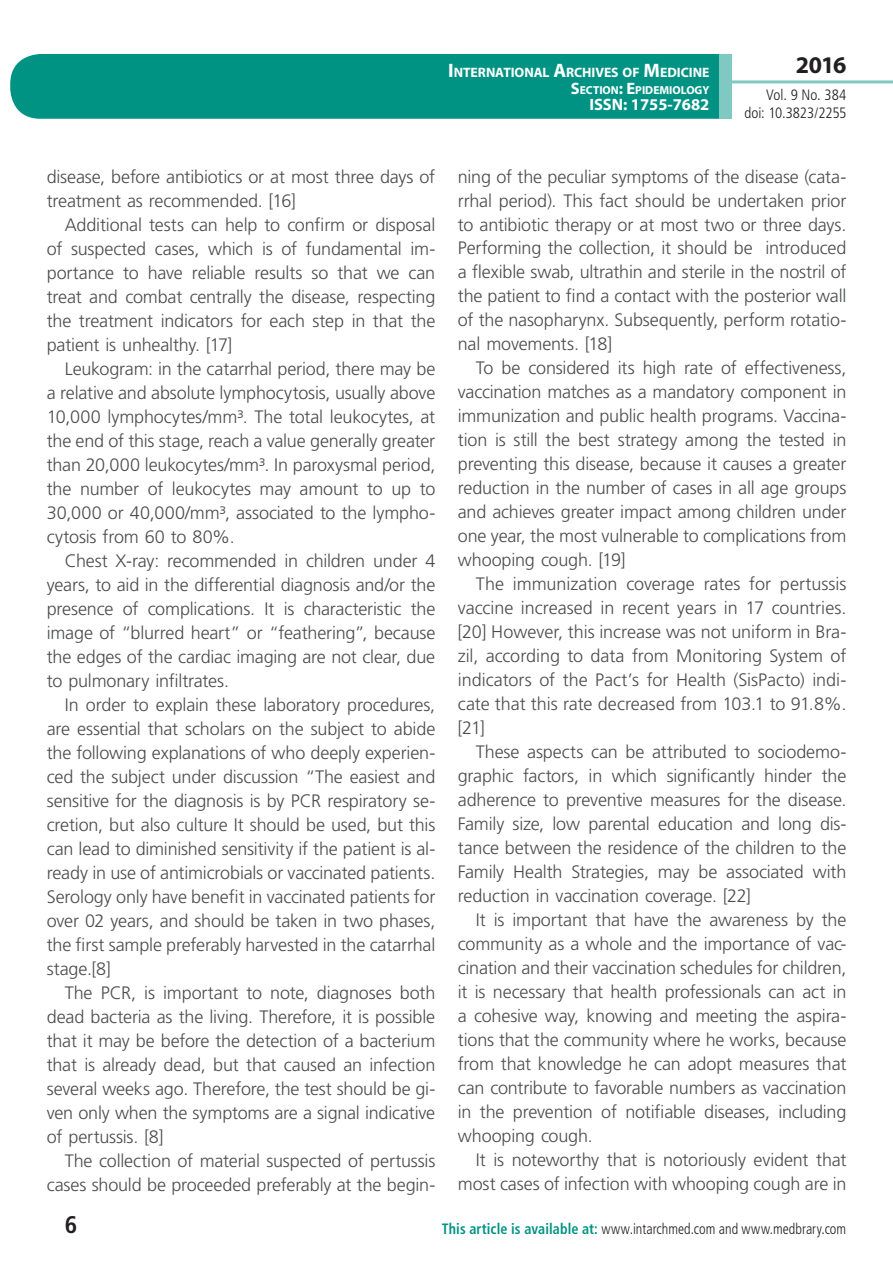
<style>
.page{position:relative;width:893px;height:1263px;background:#fff}
.page>*{position:absolute;margin:0;border:0;box-sizing:border-box;transform-origin:0 0}
.t1{font:700 24px "Myriad Pro";color:#231f20}
.t2{font:700 condensed 24px "Frutiger LT Std";color:#231f20}
.t3{font:300 18px/24px "Frutiger LT Std";letter-spacing:-.01em;color:#4b4c4d;text-align:justify}
.t4{font:700 16.5px "Myriad Pro";color:#fff}
.t5{font:300 condensed 15px "Frutiger LT Std";letter-spacing:.005em;color:#231f20;scale:.94 1}
.t6{font:300 condensed 15px/18px "Frutiger LT Std";letter-spacing:.005em;color:#231f20;text-align:right}
.t7{font:700 13.65px "Myriad Pro";letter-spacing:-.005em;color:#fff}
.t8{font:700 11.55px "Myriad Pro";color:#fff}
.s1{font-size:19.5px}
.s2{font-size:16.5px}
.s3{font-weight:700;color:#009384}
</style>
<div class="page">
<div style="left:10px;top:54px;width:775px;height:65px;background:#009384;border-radius:30px"></div>
<div style="left:732px;top:0;width:161px;height:157px;background:#fff"></div>
<hr style="left:730px;top:80px;width:163px;height:3px;background:#80c9c2">
<div style="left:719px;top:54px;width:13px;height:65px;background:#80c9c2"></div>
<p class="t7" style="left:448px;top:64px;width:263px"><span class="s1">I</span>NTERNATIONAL <span class="s1">A</span>RCHIVES OF <span class="s1">M</span>EDICINE</p>
<p class="t8" style="left:571px;top:82px;width:140px"><span class="s2">S</span>ECTION<span class="s2">: E</span>PIDEMIOLOGY</p>
<p class="t4" style="left:589px;top:94px;width:122px">ISSN: 1755-7682</p>
<h1 class="t1" style="left:796px;top:49px;width:52px">2016</h1>
<p class="t6" style="left:744px;top:86px;width:103px">Vol. 9 No. 384 doi: 10.3823/2255</p>
<p class="t3" style="left:47px;top:165px;width:390px">disease, before antibiotics or at most three days of treatment as recommended. [16]</p>
<p class="t3" style="left:47px;top:213px;width:390px;text-indent:18px">Additional tests can help to confirm or disposal of suspected cases, which is of fundamental im&shy;portance to have reliable results so that we can treat and combat centrally the disease, respecting the treatment indicators for each step in that the patient is unhealthy. [17]</p>
<p class="t3" style="left:47px;top:357px;width:390px;text-indent:18px">Leukogram: in the catarrhal period, there may be a relative and absolute lymphocytosis, usually above 10,000 lymphocytes/mm³. The total leukocytes, at the end of this stage, reach a value generally greater than 20,000 leukocytes/mm³. In paroxysmal period, the number of leukocytes may amount to up to 30,000 or 40,000/mm³, associated to the lympho&shy;cytosis from 60 to 80%.</p>
<p class="t3" style="left:47px;top:549px;width:390px;text-indent:18px">Chest X-ray: recommended in children under 4 years, to aid in the differential diagnosis and/or the presence of complications. It is characteristic the image of “blurred heart” or “feathering”, because the edges of the cardiac imaging are not clear, due to pulmonary infiltrates.</p>
<p class="t3" style="left:47px;top:693px;width:390px;text-indent:18px">In order to explain these laboratory procedures, are essential that scholars on the subject to abide the following explanations of who deeply experien&shy;ced the subject under discussion “The easiest and sensitive for the diagnosis is by PCR respiratory se&shy;cretion, but also culture It should be used, but this can lead to diminished sensitivity if the patient is al&shy;ready in use of antimicrobials or vaccinated patients.<br>Serology only have benefit in vaccinated patients for over 02 years, and should be taken in two phases, the first sample preferably harvested in the catarrhal stage.[8]</p>
<p class="t3" style="left:47px;top:981px;width:390px;text-indent:18px">The PCR, is important to note, diagnoses both dead bacteria as the living. Therefore, it is possible that it may be before the detection of a bacterium that is already dead, but that caused an infection several weeks ago. Therefore, the test should be gi&shy;ven only when the symptoms are a signal indicative of pertussis. [8]</p>
<p class="t3" style="left:47px;top:1149px;width:390px;text-align:right">The collection of material suspected of pertussis cases should be proceeded preferably at the begin-</p>
<p class="t3" style="left:458px;top:165px;width:390px">ning of the peculiar symptoms of the disease (cata&shy;rrhal period). This fact should be undertaken prior to antibiotic therapy or at most two or three days.<br>Performing the collection, it should be introduced a flexible swab, ultrathin and sterile in the nostril of the patient to find a contact with the posterior wall of the nasopharynx. Subsequently, perform rotatio&shy;nal movements. [18]</p>
<p class="t3" style="left:458px;top:356px;width:390px;text-indent:18px">To be considered its high rate of effectiveness, vaccination matches as a mandatory component in immunization and public health programs. Vaccina&shy;tion is still the best strategy among the tested in preventing this disease, because it causes a greater reduction in the number of cases in all age groups and achieves greater impact among children under one year, the most vulnerable to complications from whooping cough. [19]</p>
<p class="t3" style="left:458px;top:572px;width:390px;text-indent:18px">The immunization coverage rates for pertussis vaccine increased in recent years in 17 countries. [20] However, this increase was not uniform in Bra&shy;zil, according to data from Monitoring System of indicators of the Pact’s for Health (SisPacto) indi&shy;cate that this rate decreased from 103.1 to 91.8%. [21]</p>
<p class="t3" style="left:458px;top:740px;width:390px;text-indent:18px">These aspects can be attributed to sociodemo&shy;graphic factors, in which significantly hinder the adherence to preventive measures for the disease.<br>Family size, low parental education and long dis&shy;tance between the residence of the children to the Family Health Strategies, may be associated with reduction in vaccination coverage. [22]</p>
<p class="t3" style="left:458px;top:908px;width:390px;text-indent:18px">It is important that have the awareness by the community as a whole and the importance of vac&shy;cination and their vaccination schedules for children, it is necessary that health professionals can act in a cohesive way, knowing and meeting the aspira&shy;tions that the community where he works, because from that knowledge he can adopt measures that can contribute to favorable numbers as vaccination in the prevention of notifiable diseases, including whooping cough.</p>
<p class="t3" style="left:458px;top:1148px;width:390px;text-align:right">It is noteworthy that is notoriously evident that most cases of infection with whooping cough are in</p>
<h1 class="t2" style="left:65px;top:1210px;width:14px">6</h1>
<p class="t5" style="left:442px;top:1220px;width:432px"><span class="s3">This article is available at:</span> www.intarchmed.com and www.medbrary.com</p>
</div>
